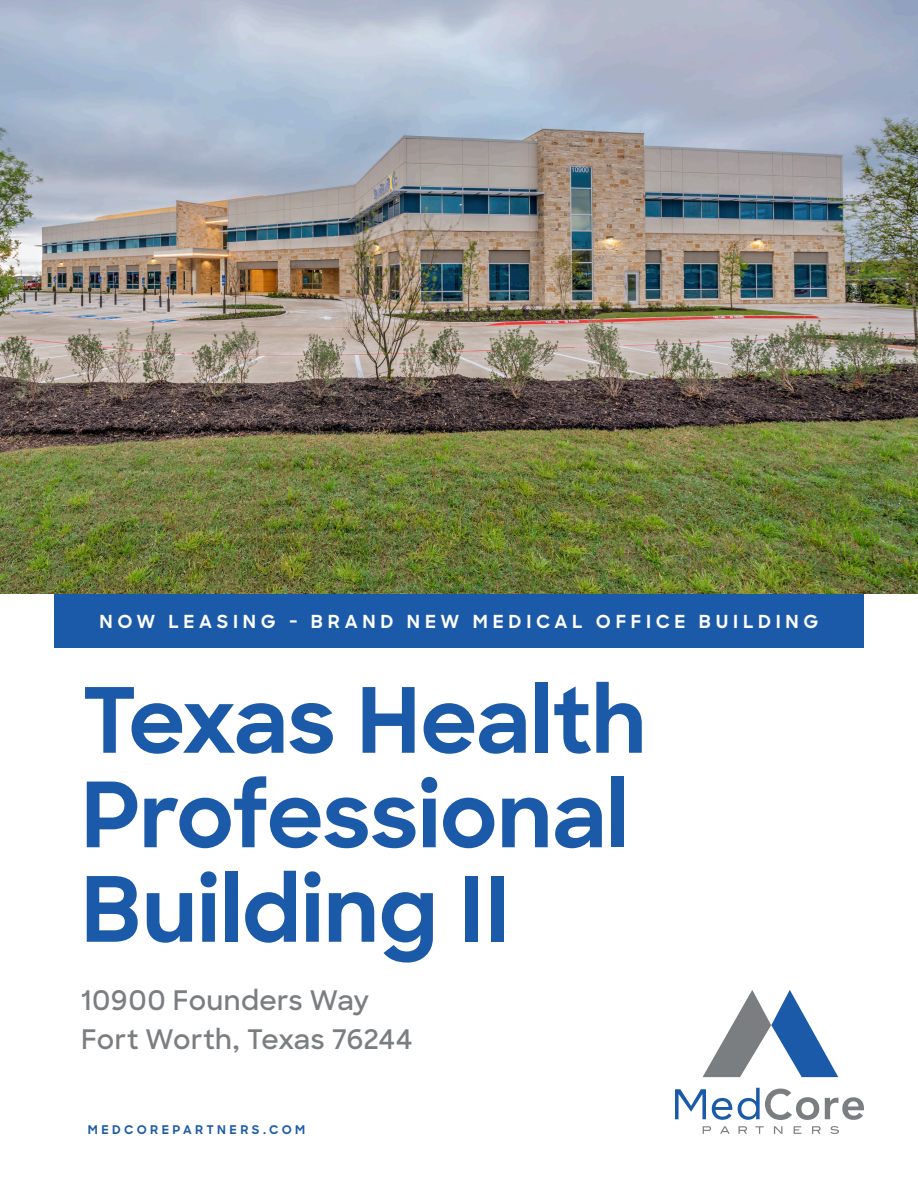
<style>
.page{position:relative;width:918px;height:1188px;background:#fff}
.page>*{position:absolute;margin:0;border:0;box-sizing:border-box;transform-origin:0 0}
.t1{font:700 90px/94.5px "Sharp Sans";letter-spacing:-.005em;color:#1b5aa8}
.t2{font:600 27px "Sharp Sans";letter-spacing:.015em;color:#7b7e81}
.t3{font:700 18px "Sharp Sans";letter-spacing:.26em;color:#fff}
.t4{font:700 12px "Sharp Sans";letter-spacing:.285em;color:#1b5aa8}
</style>
<div class="page">
<img style="left:0;top:0;width:918px;height:594px">
<div style="left:54px;top:594px;width:810px;height:54px;background:#1b5aa8"></div>
<svg style="left:675px;top:1089px;width:31px;height:30px"></svg>
<svg style="left:712px;top:1098px;width:20px;height:22px"></svg>
<svg style="left:738px;top:1088px;width:81px;height:32px"></svg>
<svg style="left:825px;top:1097px;width:39px;height:23px"></svg>
<svg style="left:703px;top:990px;width:135px;height:87px"></svg>
<svg style="left:703px;top:1126px;width:8px;height:8px"></svg>
<svg style="left:720px;top:1126px;width:10px;height:8px"></svg>
<svg style="left:738px;top:1126px;width:9px;height:8px"></svg>
<svg style="left:755px;top:1126px;width:9px;height:8px"></svg>
<svg style="left:774px;top:1126px;width:8px;height:8px"></svg>
<svg style="left:794px;top:1126px;width:8px;height:8px"></svg>
<svg style="left:812px;top:1126px;width:9px;height:8px"></svg>
<svg style="left:830px;top:1126px;width:9px;height:8px"></svg>
<p class="t3" style="left:99px;top:608px;width:721px">NOW LEASING - BRAND NEW MEDICAL OFFICE BUILDING</p>
<p class="t1" style="left:81px;top:670px;width:567px">Texas Health<br>Professional<br>Building II</p>
<p class="t2" style="left:81px;top:981px;width:290px">10900 Founders Way</p>
<p class="t2" style="left:81px;top:1020px;width:333px">Fort Worth, Texas 76244</p>
<p class="t4" style="left:88px;top:1121px;width:219px">MEDCOREPARTNERS.COM</p>
</div>
